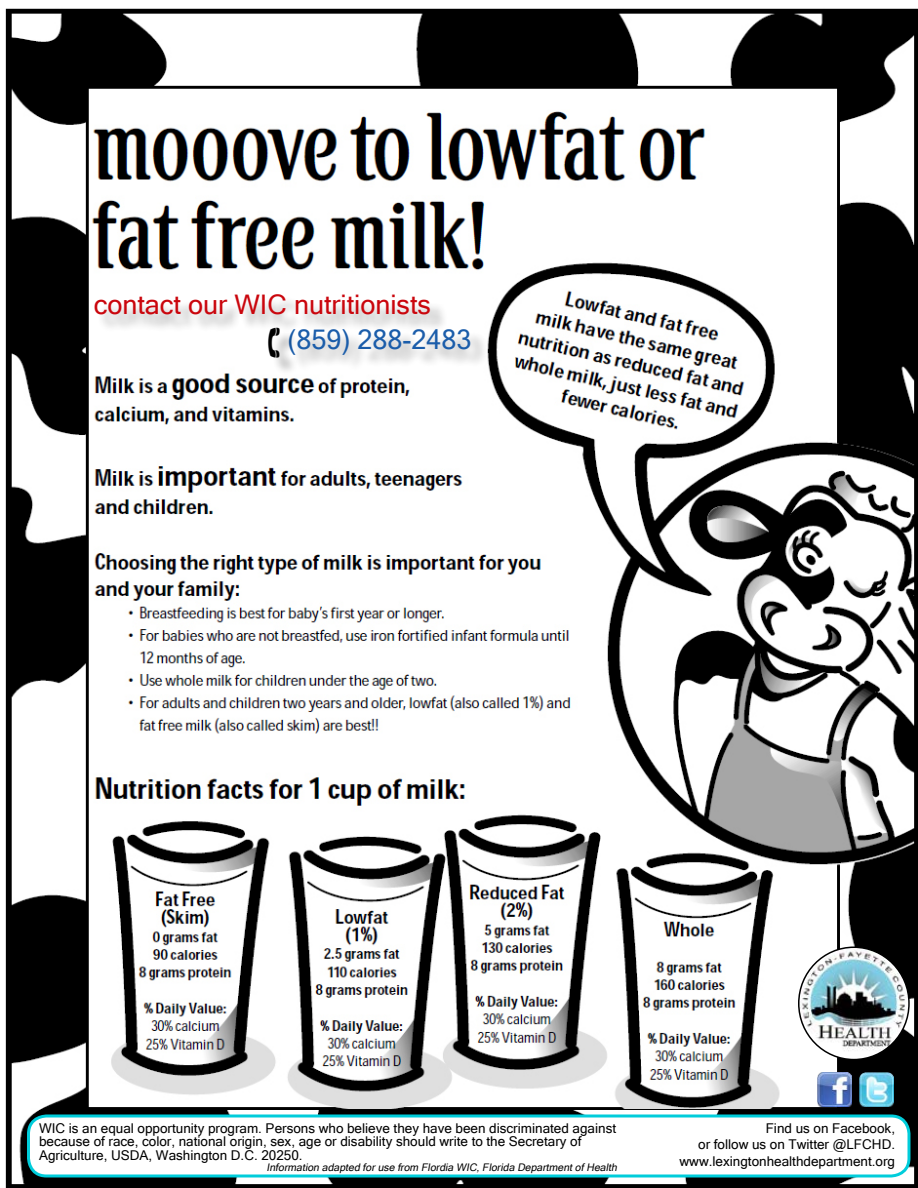
<style>
.page{position:relative;width:918px;height:1188px;background:#fff}
.page>*{position:absolute;margin:0;border:0;box-sizing:border-box;transform-origin:0 0}
.t1{font:27px "Microsoft Sans Serif";color:#ca060d}
.t2{font:27px "Microsoft Sans Serif";color:#1b5daa}
.t3{font:13.5px/16.5px "Microsoft Sans Serif";color:#000;text-align:right}
.t4{font:italic 10.5px "Microsoft Sans Serif";color:#000}
</style>
<div class="page">
<img style="left:5px;top:8px;width:913px;height:1180px">
<div style="left:28px;top:1116px;width:881px;height:60px;background:#fff;border-radius:18px"></div>
<div style="left:27px;top:1114px;width:883px;height:64px;border:3px solid #00cddb;border-radius:18px"></div>
<img style="left:799px;top:947px;width:110px;height:113px">
<div style="left:798px;top:946px;width:112px;height:114px;border:2px solid #000;border-radius:50%"></div>
<img style="left:818px;top:1073px;width:34px;height:33px">
<img style="left:859px;top:1073px;width:35px;height:34px">
<div style="left:97px;top:296px;width:351px;height:37px;background:#000;opacity:.32"></div>
<div style="left:291px;top:331px;width:197px;height:41px;background:#000;opacity:.32"></div>
<div style="left:271px;top:330px;width:27px;height:45px;background:#000;opacity:.32"></div>
<svg style="left:268px;top:328px;width:12px;height:30px"></svg>
<h1 class="t1" style="left:94px;top:289px;width:339px">contact our WIC nutritionists</h1>
<h1 class="t2" style="left:287px;top:324px;width:186px">(859) 288-2483</h1>
<p class="t3" style="left:39px;top:1121px;width:579px;line-height:13.5px;text-align:left">WIC is an equal opportunity program. Persons who believe they have been discriminated against because of race, color, national origin, sex, age or disability should write to the Secretary of<br>Agriculture, USDA, Washington D.C. 20250.</p>
<p class="t4" style="left:267px;top:1162px;width:354px">Information adapted for use from Flordia WIC, Florida Department of Health</p>
<p class="t3" style="left:680px;top:1120px;width:217px">Find us on Facebook,<br>or follow us on Twitter @LFCHD. www.lexingtonhealthdepartment.org</p>
</div>
